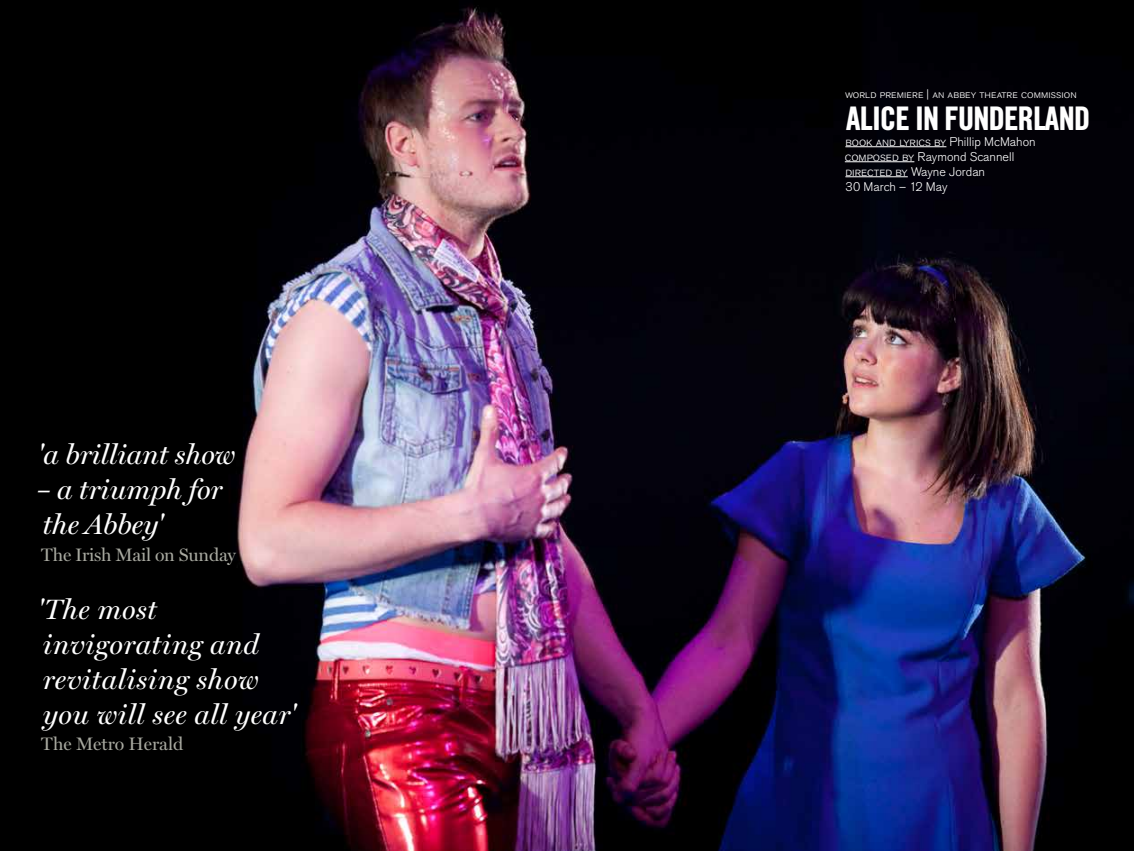
<style>
.page{position:relative;width:1134px;height:851px;background:#fff}
.page>*{position:absolute;margin:0;border:0;box-sizing:border-box;transform-origin:0 0}
.t1{font:32.5px "Abbey Gothic";letter-spacing:-.025em;color:#fff}
.t2{font:italic 28.12px/35px "Miller Display";letter-spacing:.02em;color:#fff}
.t3{font:italic 28.12px/35px "Miller Display";color:#fff}
.t4{font:18.12px "Miller Display";letter-spacing:-.01em;color:#a8a9a0}
.t5{font:300 12.5px/15px "Akzidenz Grotesk Pro";color:#fff}
.t6{font:300 11.25px "Akzidenz Grotesk Pro";letter-spacing:.01em;color:#fff}
</style>
<div class="page">
<img style="left:0;top:0;width:1134px;height:850px">
<hr style="left:845px;top:146px;width:101px;height:1px;background:#fff">
<hr style="left:845px;top:161px;width:69px;height:1px;background:#fff">
<hr style="left:845px;top:176px;width:63px;height:1px;background:#fff">
<h2 class="t3" style="left:38px;top:437px;width:199px">'a brilliant show</h2>
<h2 class="t3" style="left:36px;top:472px;width:187px">– a triumph for the Abbey'</h2>
<h3 class="t4" style="left:41px;top:543px;width:196px">The Irish Mail on Sunday</h3>
<h2 class="t2" style="left:38px;top:591px;width:260px">'The most invigorating and revitalising show you will see all year'</h2>
<h3 class="t4" style="left:41px;top:733px;width:144px">The Metro Herald</h3>
<p class="t6" style="left:845px;top:87px;width:233px">world premiere | an abbey theatre commission</p>
<h1 class="t1" style="left:846px;top:99px;width:245px">ALICE IN FUNDERLAND</h1>
<p class="t5" style="left:845px;top:134px;width:192px">book and lyrics by Phillip McMahon composed by Raymond Scannell directed by Wayne Jordan<br>30 March – 12 May</p>
</div>
